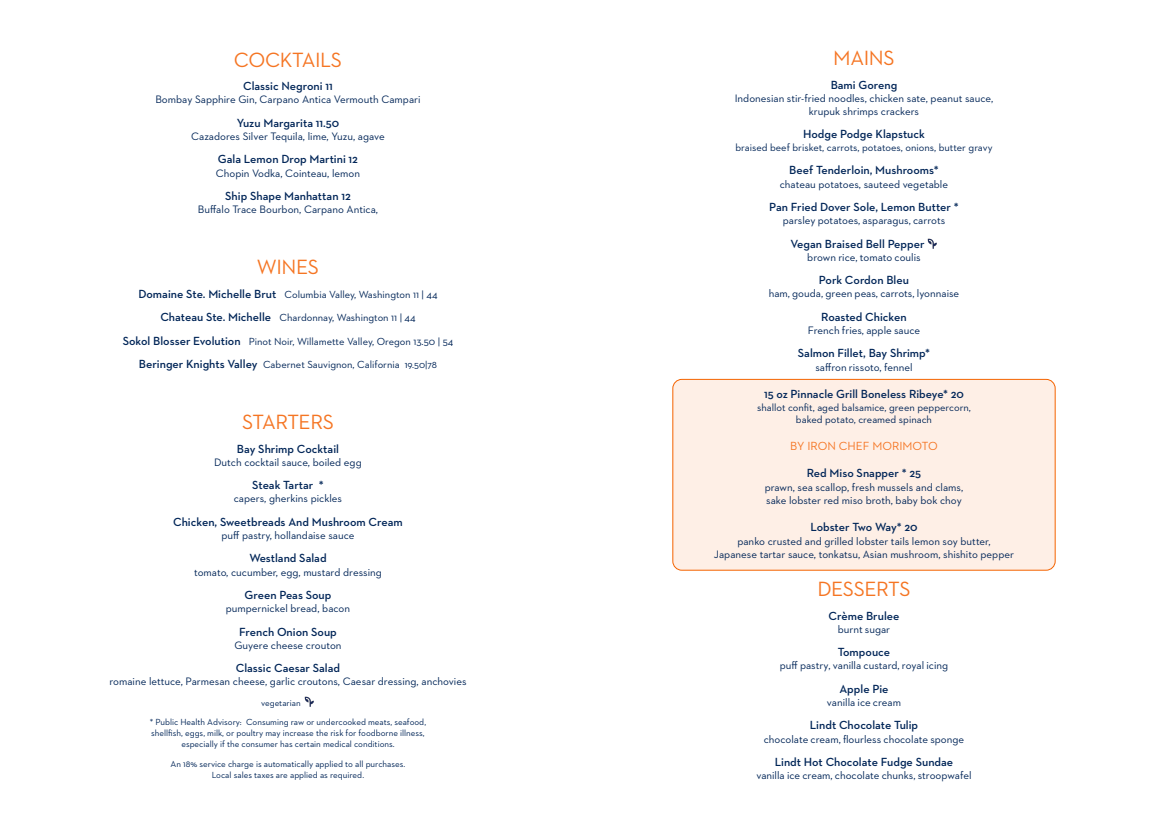
<style>
.page{position:relative;width:1152px;height:828px;background:#fff}
.page>*{position:absolute;margin:0;border:0;box-sizing:border-box;transform-origin:0 0}
.Gala_SectionTitle{font:21px "Neutraface 2 Text";letter-spacing:-.02em;color:#f57523}
.Gala_DishTitle{font:600 12px "Neutraface 2 Text";color:#022658}
.t1{font:12px "Neutraface 2 Text";color:#f57523}
.Gala_DishTitle-2{font:11px "Neutraface 2 Text";color:#022658}
.Gala_DishTitle-3{font:10.5px "Neutraface 2 Text";color:#022658}
.t2{font:9px/10.8px "Neutraface 2 Text";color:#022658;text-align:center}
.s1{font-weight:600;font-size:12px}
.s2{font-size:10px}
</style>
<div class="page">
<div style="left:673px;top:379px;width:382px;height:191px;background:#feefe6;border-radius:9px"></div>
<div style="left:672px;top:379px;width:384px;height:192px;border:1px solid #f56300;border-radius:9px"></div>
<svg style="left:305px;top:696px;width:9px;height:11px"></svg>
<svg style="left:927px;top:238px;width:10px;height:11px"></svg>
<p class="Gala_SectionTitle" style="left:234px;top:47px;width:110px">COCKTAILS</p>
<p class="Gala_DishTitle" style="left:243px;top:79px;width:91px">Classic Negroni 11</p>
<p class="Gala_DishTitle-2" style="left:155px;top:93px;width:267px">Bombay Sapphire Gin, Carpano Antica Vermouth Campari</p>
<p class="Gala_DishTitle" style="left:237px;top:115px;width:104px">Yuzu Margarita 11.50</p>
<p class="Gala_DishTitle-2" style="left:191px;top:129px;width:195px">Cazadores Silver Tequila, lime, Yuzu, agave</p>
<p class="Gala_DishTitle" style="left:218px;top:152px;width:142px">Gala Lemon Drop Martini 12</p>
<p class="Gala_DishTitle-2" style="left:216px;top:166px;width:146px">Chopin Vodka, Cointeau, lemon</p>
<p class="Gala_DishTitle" style="left:225px;top:188px;width:127px">Ship Shape Manhattan 12</p>
<p class="Gala_DishTitle-2" style="left:198px;top:203px;width:182px">Buffalo Trace Bourbon, Carpano Antica,</p>
<p class="Gala_SectionTitle" style="left:257px;top:254px;width:64px">WINES</p>
<p class="Gala_DishTitle-3" style="left:138px;top:288px;width:301px"><span class="s1">Domaine Ste. Michelle Brut</span> Columbia Valley, Washington 11 | 44</p>
<p class="Gala_DishTitle-3" style="left:160px;top:311px;width:257px"><span class="s1">Chateau Ste. Michelle</span> Chardonnay, Washington 11 | 44</p>
<p class="Gala_DishTitle-3" style="left:123px;top:334px;width:332px"><span class="s1">Sokol Blosser Evolution</span> Pinot Noir, Willamette Valley, Oregon 13.50 | 54</p>
<p class="Gala_DishTitle-3" style="left:139px;top:358px;width:300px"><span class="s1">Beringer Knights Valley</span> Cabernet Sauvignon, California <span class="s2">19.50|78</span></p>
<p class="Gala_SectionTitle" style="left:242px;top:409px;width:93px">STARTERS</p>
<p class="Gala_DishTitle" style="left:237px;top:441px;width:104px">Bay Shrimp Cocktail</p>
<p class="Gala_DishTitle-2" style="left:214px;top:455px;width:149px">Dutch cocktail sauce, boiled egg</p>
<p class="Gala_DishTitle" style="left:252px;top:478px;width:73px">Steak Tartar *</p>
<p class="Gala_DishTitle-2" style="left:234px;top:492px;width:110px">capers, gherkins pickles</p>
<p class="Gala_DishTitle" style="left:173px;top:514px;width:231px">Chicken, Sweetbreads And Mushroom Cream</p>
<p class="Gala_DishTitle-2" style="left:221px;top:528px;width:135px">puff pastry, hollandaise sauce</p>
<p class="Gala_DishTitle" style="left:249px;top:551px;width:79px">Westland Salad</p>
<p class="Gala_DishTitle-2" style="left:194px;top:565px;width:189px">tomato, cucumber, egg, mustard dressing</p>
<p class="Gala_DishTitle" style="left:245px;top:587px;width:88px">Green Peas Soup</p>
<p class="Gala_DishTitle-2" style="left:226px;top:602px;width:126px">pumpernickel bread, bacon</p>
<p class="Gala_DishTitle" style="left:239px;top:624px;width:99px">French Onion Soup</p>
<p class="Gala_DishTitle-2" style="left:234px;top:638px;width:109px">Guyere cheese crouton</p>
<p class="Gala_DishTitle" style="left:236px;top:661px;width:106px">Classic Caesar Salad</p>
<p class="Gala_DishTitle-2" style="left:109px;top:675px;width:359px">romaine lettuce, Parmesan cheese, garlic croutons, Caesar dressing, anchovies</p>
<p class="t2" style="left:261px;top:697px;width:41px">vegetarian</p>
<p class="t2" style="left:150px;top:717px;width:278px">* Public Health Advisory: Consuming raw or undercooked meats, seafood, shellfish, eggs, milk, or poultry may increase the risk for foodborne illness, especially if the consumer has certain medical conditions.</p>
<p class="t2" style="left:171px;top:758px;width:236px">An 18% service charge is automatically applied to all purchases.<br>Local sales taxes are applied as required.</p>
<p class="Gala_SectionTitle" style="left:833px;top:45px;width:63px">MAINS</p>
<p class="Gala_DishTitle" style="left:831px;top:77px;width:68px">Bami Goreng</p>
<p class="Gala_DishTitle-2" style="left:735px;top:91px;width:260px">Indonesian stir-fried noodles, chicken sate, peanut sauce,</p>
<p class="Gala_DishTitle-2" style="left:809px;top:104px;width:112px">krupuk shrimps crackers</p>
<p class="Gala_DishTitle" style="left:803px;top:127px;width:123px">Hodge Podge Klapstuck</p>
<p class="Gala_DishTitle-3" style="left:735px;top:141px;width:259px">braised beef brisket, carrots, potatoes, onions, butter gravy</p>
<p class="Gala_DishTitle" style="left:789px;top:163px;width:151px">Beef Tenderloin, Mushrooms*</p>
<p class="Gala_DishTitle-2" style="left:780px;top:177px;width:170px">chateau potatoes, sauteed vegetable</p>
<p class="Gala_DishTitle" style="left:769px;top:199px;width:191px">Pan Fried Dover Sole, Lemon Butter *</p>
<p class="Gala_DishTitle-2" style="left:783px;top:214px;width:164px">parsley potatoes, asparagus, carrots</p>
<p class="Gala_DishTitle" style="left:791px;top:236px;width:136px">Vegan Braised Bell Pepper</p>
<p class="Gala_DishTitle-2" style="left:807px;top:250px;width:115px">brown rice, tomato coulis</p>
<p class="Gala_DishTitle" style="left:819px;top:273px;width:92px">Pork Cordon Bleu</p>
<p class="Gala_DishTitle-2" style="left:769px;top:287px;width:192px">ham, gouda, green peas, carrots, lyonnaise</p>
<p class="Gala_DishTitle" style="left:821px;top:309px;width:87px">Roasted Chicken</p>
<p class="Gala_DishTitle-2" style="left:808px;top:323px;width:114px">French fries, apple sauce</p>
<p class="Gala_DishTitle" style="left:798px;top:346px;width:134px">Salmon Fillet, Bay Shrimp*</p>
<p class="Gala_DishTitle-2" style="left:815px;top:360px;width:99px">saffron rissoto, fennel</p>
<p class="Gala_DishTitle" style="left:764px;top:387px;width:201px">15 oz Pinnacle Grill Boneless Ribeye* 20</p>
<p class="Gala_DishTitle-3" style="left:757px;top:401px;width:215px">shallot confit, aged balsamice, green peppercorn,</p>
<p class="Gala_DishTitle-3" style="left:796px;top:413px;width:138px">baked potato, creamed spinach</p>
<p class="t1" style="left:790px;top:439px;width:149px">BY IRON CHEF MORIMOTO</p>
<p class="Gala_DishTitle" style="left:807px;top:466px;width:116px">Red Miso Snapper * 25</p>
<p class="Gala_DishTitle-2" style="left:765px;top:480px;width:200px">prawn, sea scallop, fresh mussels and clams,</p>
<p class="Gala_DishTitle-2" style="left:766px;top:493px;width:197px">sake lobster red miso broth, baby bok choy</p>
<p class="Gala_DishTitle" style="left:810px;top:520px;width:109px">Lobster Two Way* 20</p>
<p class="Gala_DishTitle-2" style="left:737px;top:534px;width:255px">panko crusted and grilled lobster tails lemon soy butter,</p>
<p class="Gala_DishTitle-2" style="left:714px;top:547px;width:302px">Japanese tartar sauce, tonkatsu, Asian mushroom, shishito pepper</p>
<p class="Gala_SectionTitle" style="left:817px;top:576px;width:95px">DESSERTS</p>
<p class="Gala_DishTitle" style="left:828px;top:608px;width:73px">Crème Brulee</p>
<p class="Gala_DishTitle-2" style="left:838px;top:622px;width:54px">burnt sugar</p>
<p class="Gala_DishTitle" style="left:838px;top:645px;width:54px">Tompouce</p>
<p class="Gala_DishTitle-2" style="left:780px;top:659px;width:170px">puff pastry, vanilla custard, royal icing</p>
<p class="Gala_DishTitle" style="left:839px;top:681px;width:51px">Apple Pie</p>
<p class="Gala_DishTitle-2" style="left:827px;top:695px;width:76px">vanilla ice cream</p>
<p class="Gala_DishTitle" style="left:810px;top:718px;width:110px">Lindt Chocolate Tulip</p>
<p class="Gala_DishTitle-2" style="left:764px;top:732px;width:202px">chocolate cream, flourless chocolate sponge</p>
<p class="Gala_DishTitle" style="left:775px;top:754px;width:180px">Lindt Hot Chocolate Fudge Sundae</p>
<p class="Gala_DishTitle-2" style="left:756px;top:769px;width:217px">vanilla ice cream, chocolate chunks, stroopwafel</p>
</div>
